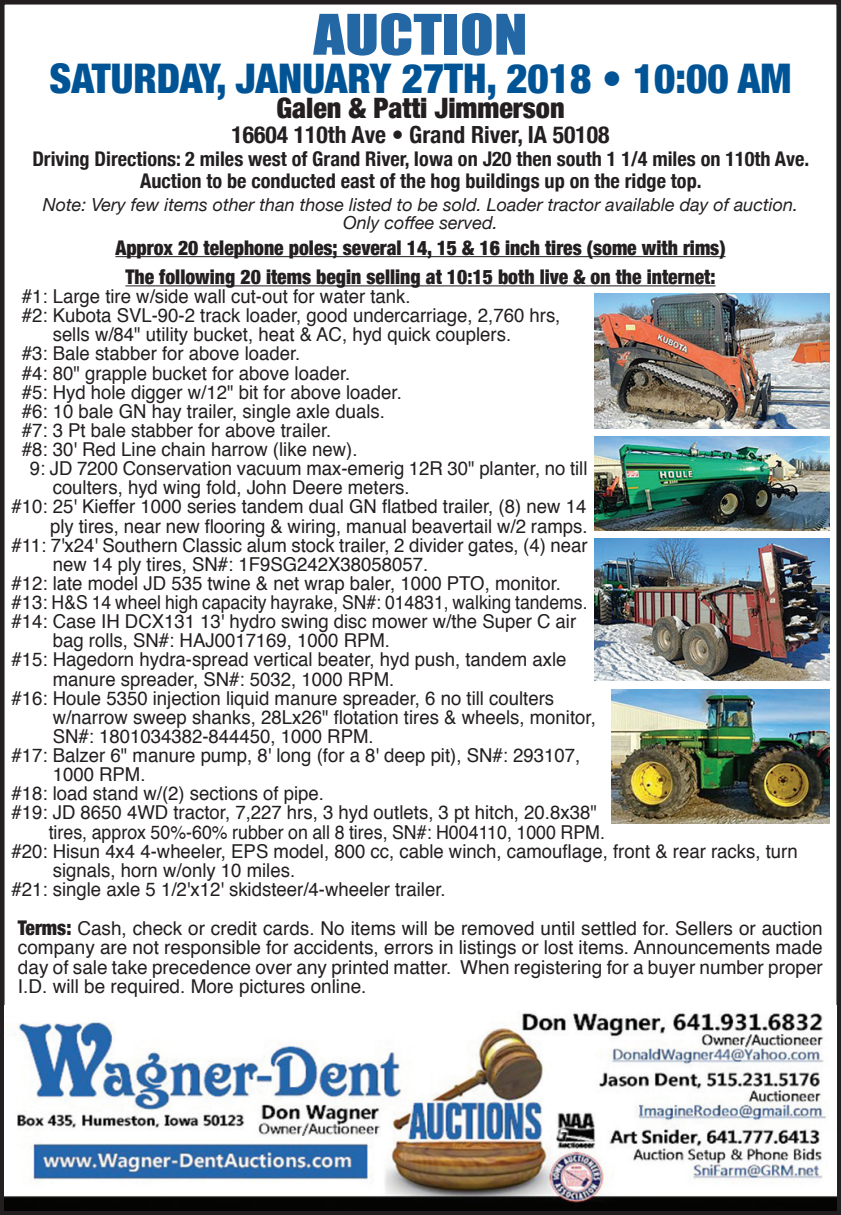
<style>
.page{position:relative;width:841px;height:1215px;background:#fff}
.page>*{position:absolute;margin:0;border:0;box-sizing:border-box;transform-origin:0 0}
.t1{font:51.75px "Impact";color:#2368a5;scale:1.2 1}
.t2{font:900 condensed 40.73px "Helvetica Neue";color:#005495}
.t3{font:900 condensed 28.12px "Helvetica Neue";color:#231f20}
.t4{font:700 condensed 23.62px "Helvetica Neue";color:#231f20}
.t5{font:700 condensed 20.25px/22.5px "Helvetica Neue";color:#231f20;text-align:center}
.t6{font:900 condensed 20.25px "Helvetica Neue";color:#231f20}
.t7{font:19.12px/19.1px "Helvetica";color:#231f20;text-align:justify}
.t8{font:19.12px "Helvetica";color:#231f20;scale:.93 1}
.t9{font:italic 18px "Helvetica Neue";color:#231f20}
.s1{font-family:"Helvetica Neue";font-weight:900;font-stretch:condensed;font-size:20.25px}
</style>
<div class="page">
<hr style="left:115px;top:256px;width:610px;height:1px;background:#231f20">
<hr style="left:125px;top:285px;width:590px;height:1px;background:#231f20">
<div style="left:0;top:0;width:840px;height:1215px;border:5px solid #231f20"></div>
<img style="left:5px;top:1005px;width:831px;height:205px">
<img style="left:594px;top:294px;width:235px;height:134px">
<img style="left:594px;top:437px;width:235px;height:93px">
<img style="left:594px;top:539px;width:235px;height:141px">
<img style="left:611px;top:689px;width:218px;height:135px">
<p class="t1" style="left:313px;top:-6px;width:180px">AUCTION</p>
<p class="t2" style="left:49px;top:45px;width:743px">SATURDAY, JANUARY 27TH, 2018 • 10:00 AM</p>
<p class="t3" style="left:276px;top:85px;width:290px">Galen &amp; Patti Jimmerson</p>
<p class="t4" style="left:231px;top:115px;width:379px">16604 110th Ave • Grand River, IA 50108</p>
<p class="t5" style="left:32px;top:146px;width:778px">Driving Directions: 2 miles west of Grand River, Iowa on J20 then south 1 1/4 miles on 110th Ave.<br>Auction to be conducted east of the hog buildings up on the ridge top.</p>
<p class="t9" style="left:43px;top:191px;width:756px">Note: Very few items other than those listed to be sold. Loader tractor available day of auction.</p>
<p class="t9" style="left:343px;top:209px;width:156px">Only coffee served.</p>
<p class="t6" style="left:115px;top:231px;width:611px">Approx 20 telephone poles; several 14, 15 &amp; 16 inch tires (some with rims)</p>
<p class="t6" style="left:125px;top:260px;width:591px">The following 20 items begin selling at 10:15 both live &amp; on the internet:</p>
<p class="t7" style="left:22px;top:287px;width:390px">#1: Large tire w/side wall cut-out for water tank.</p>
<p class="t7" style="left:22px;top:306px;width:540px">#2: Kubota SVL-90-2 track loader, good undercarriage, 2,760 hrs,</p>
<p class="t7" style="left:53px;top:326px;width:460px">sells w/84" utility bucket, heat &amp; AC, hyd quick couplers.</p>
<p class="t7" style="left:22px;top:345px;width:280px">#3: Bale stabber for above loader.</p>
<p class="t7" style="left:22px;top:364px;width:330px">#4: 80" grapple bucket for above loader.</p>
<p class="t7" style="left:22px;top:383px;width:381px">#5: Hyd hole digger w/12" bit for above loader.</p>
<p class="t7" style="left:22px;top:402px;width:364px">#6: 10 bale GN hay trailer, single axle duals.</p>
<p class="t7" style="left:22px;top:421px;width:311px">#7: 3 Pt bale stabber for above trailer.</p>
<p class="t7" style="left:22px;top:440px;width:337px">#8: 30' Red Line chain harrow (like new).</p>
<p class="t7" style="left:30px;top:459px;width:559px">9: JD 7200 Conservation vacuum max-emerig 12R 30" planter, no till</p>
<p class="t7" style="left:53px;top:479px;width:358px">coulters, hyd wing fold, John Deere meters.</p>
<p class="t7" style="left:11px;top:498px;width:576px">#10: 25' Kieffer 1000 series tandem dual GN flatbed trailer, (8) new 14</p>
<p class="t7" style="left:50px;top:517px;width:539px">ply tires, near new flooring &amp; wiring, manual beavertail w/2 ramps.</p>
<p class="t7" style="left:11px;top:536px;width:577px">#11: 7'x24' Southern Classic alum stock trailer, 2 divider gates, (4) near</p>
<p class="t7" style="left:53px;top:555px;width:377px">new 14 ply tires, SN#: 1F9SG242X38058057.</p>
<p class="t7" style="left:11px;top:574px;width:551px">#12: late model JD 535 twine &amp; net wrap baler, 1000 PTO, monitor.</p>
<p class="t7" style="left:11px;top:593px;width:577px">#13: H&amp;S 14 wheel high capacity hayrake, SN#: 014831, walking tandems.</p>
<p class="t7" style="left:11px;top:612px;width:566px">#14: Case IH DCX131 13' hydro swing disc mower w/the Super C air</p>
<p class="t7" style="left:53px;top:632px;width:339px">bag rolls, SN#: HAJ0017169, 1000 RPM.</p>
<p class="t7" style="left:11px;top:651px;width:556px">#15: Hagedorn hydra-spread vertical beater, hyd push, tandem axle</p>
<p class="t7" style="left:53px;top:670px;width:343px">manure spreader, SN#: 5032, 1000 RPM.</p>
<p class="t7" style="left:11px;top:689px;width:544px">#16: Houle 5350 injection liquid manure spreader, 6 no till coulters</p>
<p class="t7" style="left:53px;top:708px;width:544px">w/narrow sweep shanks, 28Lx26" flotation tires &amp; wheels, monitor,</p>
<p class="t7" style="left:53px;top:727px;width:322px">SN#: 1801034382-844450, 1000 RPM.</p>
<p class="t7" style="left:11px;top:746px;width:570px">#17: Balzer 6" manure pump, 8' long (for a 8' deep pit), SN#: 293107,</p>
<p class="t7" style="left:53px;top:765px;width:94px">1000 RPM.</p>
<p class="t7" style="left:11px;top:785px;width:314px">#18: load stand w/(2) sections of pipe.</p>
<p class="t7" style="left:11px;top:804px;width:587px">#19: JD 8650 4WD tractor, 7,227 hrs, 3 hyd outlets, 3 pt hitch, 20.8x38"</p>
<p class="t8" style="left:49px;top:817px;width:599px">tires, approx 50%-60% rubber on all 8 tires, SN#: H004110, 1000 RPM.</p>
<p class="t7" style="left:11px;top:842px;width:787px">#20: Hisun 4x4 4-wheeler, EPS model, 800 cc, cable winch, camouflage, front &amp; rear racks, turn</p>
<p class="t7" style="left:53px;top:861px;width:244px">signals, horn w/only 10 miles.</p>
<p class="t7" style="left:11px;top:880px;width:435px">#21: single axle 5 1/2'x12' skidsteer/4-wheeler trailer.</p>
<p class="t7" style="left:18px;top:920px;width:806px"><span class="s1">Terms:</span> Cash, check or credit cards. No items will be removed until settled for. Sellers or auction company are not responsible for accidents, errors in listings or lost items. Announcements made day of sale take precedence over any printed matter. When registering for a buyer number proper I.D. will be required. More pictures online.</p>
</div>
